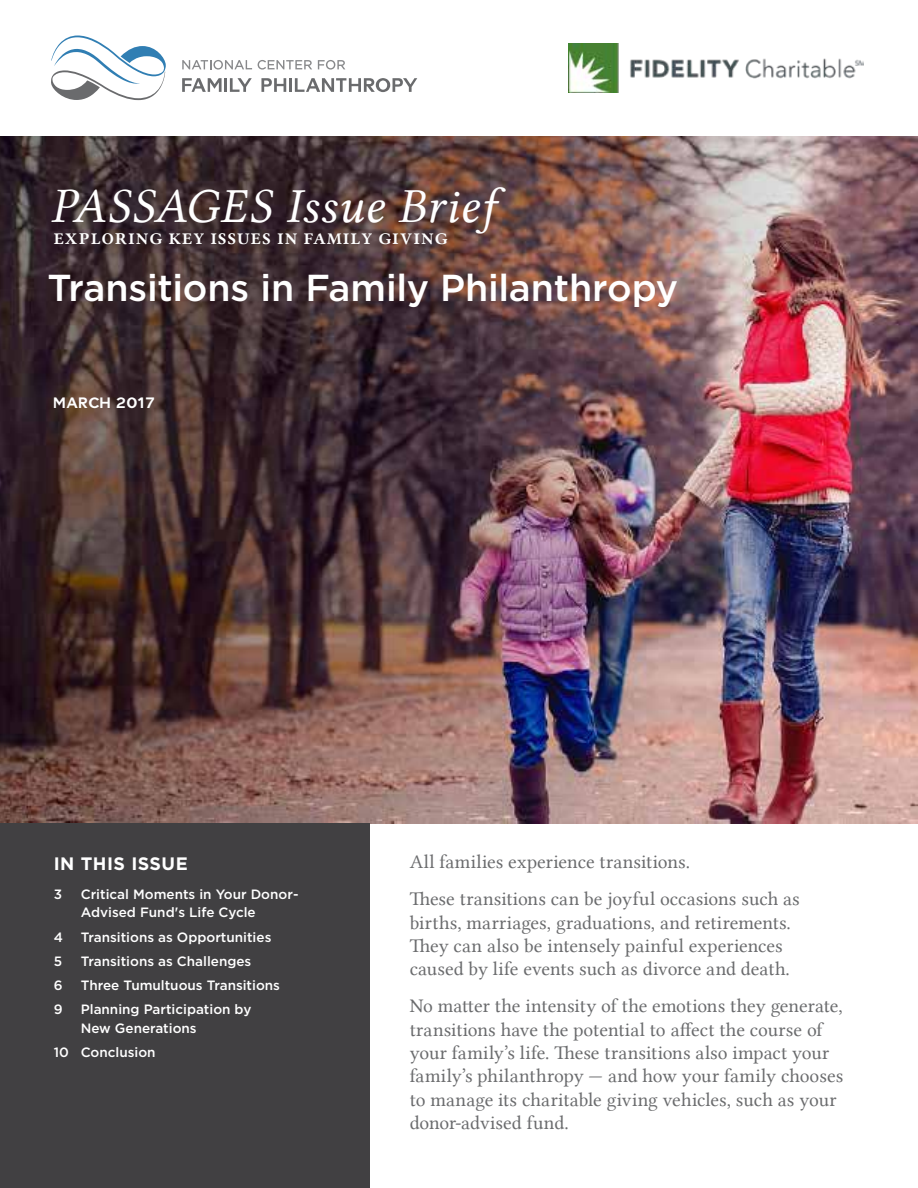
<style>
.page{position:relative;width:918px;height:1188px;background:#fff}
.page>*{position:absolute;margin:0;border:0;box-sizing:border-box;transform-origin:0 0}
.t1{font:49.65px "Lin Libertine I";letter-spacing:.015em;color:#fff}
.t2{font:500 37.5px "Gotham";letter-spacing:-.01em;color:#fff}
.t3{font:19.5px/23.4px "Lin Libertine";color:#6a6b6d}
.t4{font:700 18px "Gotham";letter-spacing:.025em;color:#fff}
.t5{font:18px "splekta";letter-spacing:.025em;color:#fff}
.t6{font:16.5px "Lin Libertine Capitals B";letter-spacing:.08em;color:#fff}
.t7{font:500 13.5px/18.8px "Gotham";color:#fff}
</style>
<div class="page">
<img style="left:0;top:136px;width:918px;height:688px">
<div style="left:0;top:824px;width:370px;height:364px;background:#414042"></div>
<svg style="left:182px;top:60px;width:70px;height:10px"></svg>
<svg style="left:258px;top:60px;width:54px;height:10px"></svg>
<svg style="left:318px;top:60px;width:27px;height:10px"></svg>
<svg style="left:182px;top:78px;width:40px;height:14px"></svg>
<hr style="left:224px;top:78px;width:3px;height:14px;background:#6a6b6d">
<svg style="left:230px;top:78px;width:22px;height:14px"></svg>
<svg style="left:261px;top:78px;width:25px;height:14px"></svg>
<hr style="left:289px;top:78px;width:3px;height:14px;background:#6a6b6d">
<svg style="left:295px;top:78px;width:122px;height:14px"></svg>
<svg style="left:51px;top:36px;width:115px;height:64px"></svg>
<img style="left:568px;top:43px;width:296px;height:50px">
<h1 class="t1" style="left:51px;top:177px;width:446px">PASSAGES Issue Brief</h1>
<p class="t6" style="left:54px;top:228px;width:395px">EXPLORING KEY ISSUES IN FAMILY GIVING</p>
<h2 class="t2" style="left:47px;top:264px;width:632px">Transitions in Family Philanthropy</h2>
<p class="t5" style="left:54px;top:394px;width:103px">MARCH 2017</p>
<p class="t4" style="left:54px;top:852px;width:135px">IN THIS ISSUE</p>
<p class="t7" style="left:54px;top:884px;width:10px">3</p>
<p class="t7" style="left:81px;top:884px;width:219px">Critical Moments in Your Donor-<br>Advised Fund's Life Cycle</p>
<p class="t7" style="left:54px;top:927px;width:11px">4</p>
<p class="t7" style="left:81px;top:927px;width:192px">Transitions as Opportunities</p>
<p class="t7" style="left:54px;top:951px;width:10px">5</p>
<p class="t7" style="left:81px;top:951px;width:172px">Transitions as Challenges</p>
<p class="t7" style="left:54px;top:976px;width:10px">6</p>
<p class="t7" style="left:81px;top:976px;width:201px">Three Tumultuous Transitions</p>
<p class="t7" style="left:54px;top:1000px;width:10px">9</p>
<p class="t7" style="left:81px;top:1000px;width:172px">Planning Participation by<br>New Generations</p>
<p class="t7" style="left:54px;top:1043px;width:103px">10 Conclusion</p>
<p class="t3" style="left:410px;top:843px;width:392px;line-height:36.9px">All families experience transitions.<br>These transitions can be joyful occasions such as</p>
<p class="t3" style="left:410px;top:911px;width:383px">births, marriages, graduations, and retirements.<br>They can also be intensely painful experiences caused by life events such as divorce and death.</p>
<p class="t3" style="left:410px;top:994px;width:435px">No matter the intensity of the emotions they generate, transitions have the potential to affect the course of your family’s life. These transitions also impact your family’s philanthropy — and how your family chooses to manage its charitable giving vehicles, such as your donor-advised fund.</p>
</div>
